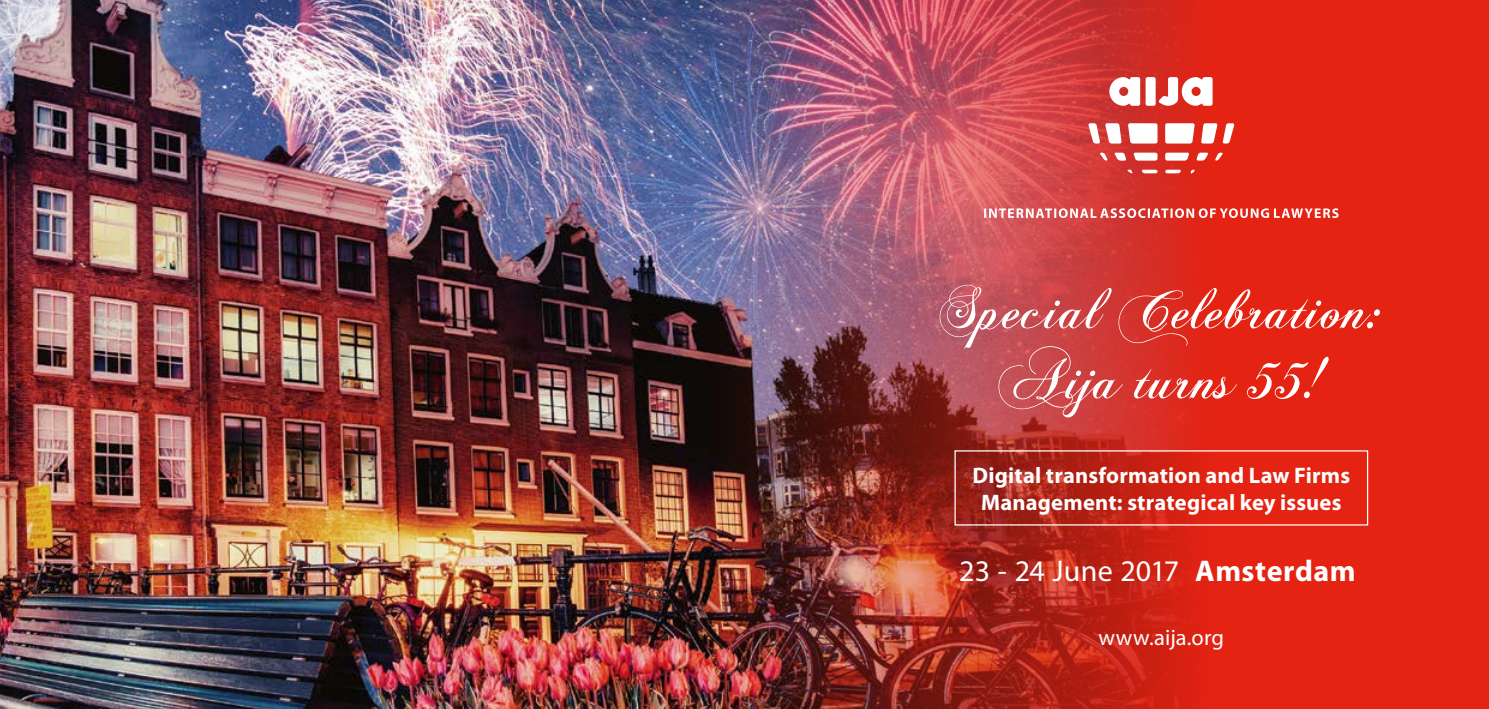
<style>
.page{position:relative;width:1489px;height:709px;background:#fff}
.page>*{position:absolute;margin:0;border:0;box-sizing:border-box;transform-origin:0 0}
.t1{font:60px/70px "Chopin Script";letter-spacing:.01em;color:#fff;text-align:center}
.t2{font:30px "Myriad Pro";letter-spacing:.005em;color:#fff}
.t3{font:700 22.5px/27.5px "Myriad Pro";letter-spacing:.005em;color:#fff;text-align:center}
.t4{font:22.5px "Myriad Pro";color:#fff}
.s1{font-weight:700}
</style>
<div class="page">
<div style="left:0;top:0;width:1488px;height:709px;background:#e42313"></div>
<img style="left:0;top:0;width:1192px;height:709px">
<svg style="left:1109px;top:77px;width:31px;height:29px"></svg>
<div style="left:1145px;top:77px;width:10px;height:29px;background:#fff;border-radius:2px"></div>
<svg style="left:1158px;top:77px;width:54px;height:29px"></svg>
<svg style="left:1088px;top:123px;width:146px;height:50px"></svg>
<svg style="left:984px;top:208px;width:354px;height:10px"></svg>
<svg style="left:953px;top:449px;width:415px;height:77px"></svg>
<h1 class="t1" style="left:939px;top:277px;width:445px">Special Celebration:<br>Aija turns 55!</h1>
<p class="t3" style="left:972px;top:460px;width:379px">Digital transformation and Law Firms<br>Management: strategical key issues</p>
<h2 class="t2" style="left:959px;top:552px;width:398px">23 - 24 June 2017 <span class="s1">Amsterdam</span></h2>
<p class="t4" style="left:1098px;top:623px;width:127px">www.aija.org</p>
</div>
